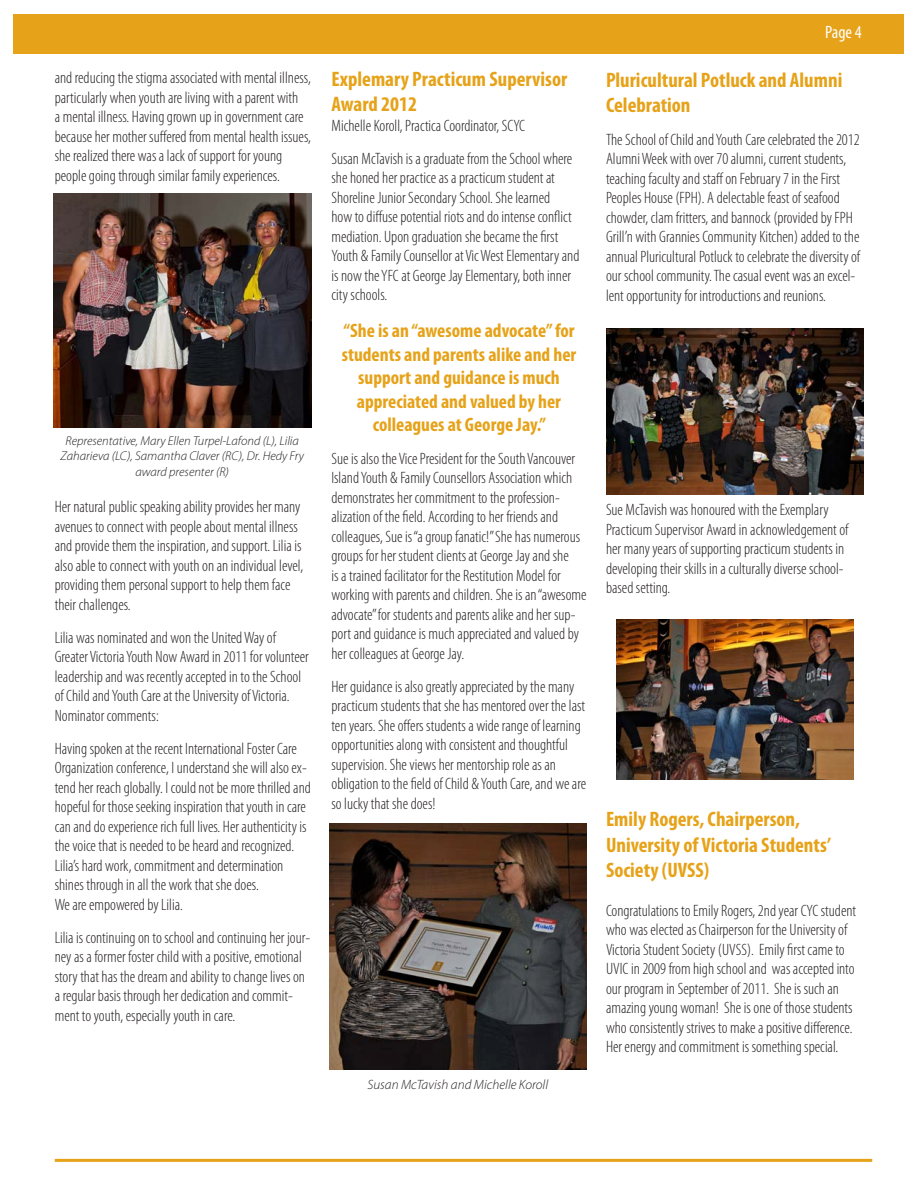
<style>
.page{position:relative;width:918px;height:1188px;background:#fff}
.page>*{position:absolute;margin:0;border:0;box-sizing:border-box;transform-origin:0 0}
.Paragraph_Style_2{font:700 condensed 21px/25.2px "Myriad Pro";color:#e6a218}
.Paragraph_Style_2-2{font:700 condensed 19.5px/23.4px "Myriad Pro";color:#e6a218;text-align:center}
.t1{font:condensed 18px "Myriad Pro";color:#fff}
.Paragraph_Style_1{font:300 condensed 16.5px/19.5px "Myriad Pro";color:#231f20}
.t2{font:italic 300 13.5px "Myriad Pro";color:#231f20}
.t3{font:italic 300 12.75px/15.8px "Myriad Pro";color:#231f20;text-align:center}
</style>
<div class="page">
<div style="left:14px;top:14px;width:890px;height:40px;background:#e6a218"></div>
<hr style="left:55px;top:1159px;width:817px;height:3px;background:#e6a218">
<img style="left:329px;top:824px;width:257px;height:246px">
<img style="left:607px;top:328px;width:256px;height:167px">
<img style="left:53px;top:193px;width:258px;height:235px">
<img style="left:616px;top:619px;width:238px;height:160px">
<p class="Paragraph_Style_1" style="left:55px;top:68px;width:258px">and reducing the stigma associated with mental illness, particularly when youth are living with a parent with<br>a mental illness. Having grown up in government care because her mother suffered from mental health issues, she realized there was a lack of support for young people going through similar family experiences.</p>
<p class="t3" style="left:61px;top:432px;width:245px">Representative, Mary Ellen Turpel-Lafond (L), Lilia<br>Zaharieva (LC), Samantha Claver (RC), Dr. Hedy Fry award presenter (R)</p>
<p class="Paragraph_Style_1" style="left:55px;top:497px;width:250px">Her natural public speaking ability provides her many avenues to connect with people about mental illness and provide them the inspiration, and support. Lilia is also able to connect with youth on an individual level, providing them personal support to help them face their challenges.</p>
<p class="Paragraph_Style_1" style="left:55px;top:627px;width:256px">Lilia was nominated and won the United Way of Greater Victoria Youth Now Award in 2011 for volunteer leadership and was recently accepted in to the School of Child and Youth Care at the University of Victoria.</p>
<p class="Paragraph_Style_1" style="left:55px;top:706px;width:106px">Nominator comments:</p>
<p class="Paragraph_Style_1" style="left:55px;top:739px;width:258px">Having spoken at the recent International Foster Care Organization conference, I understand she will also ex&shy;tend her reach globally. I could not be more thrilled and hopeful for those seeking inspiration that youth in care can and do experience rich full lives. Her authenticity is the voice that is needed to be heard and recognized.</p>
<p class="Paragraph_Style_1" style="left:55px;top:856px;width:230px">Lilia’s hard work, commitment and determination shines through in all the work that she does.</p>
<p class="Paragraph_Style_1" style="left:55px;top:895px;width:130px">We are empowered by Lilia.</p>
<p class="Paragraph_Style_1" style="left:55px;top:928px;width:257px">Lilia is continuing on to school and continuing her jour&shy;ney as a former foster child with a positive, emotional story that has the dream and ability to change lives on a regular basis through her dedication and commit&shy;ment to youth, especially youth in care.</p>
<p class="Paragraph_Style_2" style="left:332px;top:66px;width:237px">Explemary Practicum Supervisor<br>Award 2012</p>
<p class="Paragraph_Style_1" style="left:332px;top:116px;width:195px">Michelle Koroll, Practica Coordinator, SCYC</p>
<p class="Paragraph_Style_1" style="left:332px;top:149px;width:249px">Susan McTavish is a graduate from the School where she honed her practice as a practicum student at Shoreline Junior Secondary School. She learned<br>how to diffuse potential riots and do intense conflict mediation. Upon graduation she became the first Youth &amp; Family Counsellor at Vic West Elementary and is now the YFC at George Jay Elementary, both inner city schools.</p>
<p class="Paragraph_Style_2-2" style="left:342px;top:319px;width:236px">“She is an “awesome advocate” for students and parents alike and her support and guidance is much</p>
<p class="Paragraph_Style_2-2" style="left:357px;top:389px;width:206px">appreciated and valued by her</p>
<p class="Paragraph_Style_2-2" style="left:373px;top:412px;width:175px">colleagues at George Jay.”</p>
<p class="Paragraph_Style_1" style="left:332px;top:449px;width:257px">Sue is also the Vice President for the South Vancouver Island Youth &amp; Family Counsellors Association which demonstrates her commitment to the profession&shy;alization of the field. According to her friends and colleagues, Sue is “a group fanatic!” She has numerous groups for her student clients at George Jay and she<br>is a trained facilitator for the Restitution Model for working with parents and children. She is an “awesome advocate” for students and parents alike and her sup&shy;port and guidance is much appreciated and valued by her colleagues at George Jay.</p>
<p class="Paragraph_Style_1" style="left:332px;top:677px;width:256px">Her guidance is also greatly appreciated by the many practicum students that she has mentored over the last ten years. She offers students a wide range of learning opportunities along with consistent and thoughtful supervision. She views her mentorship role as an obligation to the field of Child &amp; Youth Care, and we are so lucky that she does!</p>
<p class="t2" style="left:368px;top:1076px;width:182px">Susan McTavish and Michelle Koroll</p>
<p class="t1" style="left:825px;top:21px;width:38px">Page 4</p>
<p class="Paragraph_Style_2" style="left:606px;top:67px;width:238px">Pluricultural Potluck and Alumni<br>Celebration</p>
<p class="Paragraph_Style_1" style="left:606px;top:130px;width:256px">The School of Child and Youth Care celebrated the 2012<br>Alumni Week with over 70 alumni, current students, teaching faculty and staff on February 7 in the First Peoples House (FPH). A delectable feast of seafood chowder, clam fritters, and bannock (provided by FPH Grill’n with Grannies Community Kitchen) added to the annual Pluricultural Potluck to celebrate the diversity of our school community. The casual event was an excel&shy;lent opportunity for introductions and reunions.</p>
<p class="Paragraph_Style_1" style="left:606px;top:500px;width:244px">Sue McTavish was honoured with the Exemplary Practicum Supervisor Award in acknowledgement of her many years of supporting practicum students in developing their skills in a culturally diverse school&shy;based setting.</p>
<p class="Paragraph_Style_2" style="left:606px;top:806px;width:196px">Emily Rogers, Chairperson,</p>
<p class="Paragraph_Style_2" style="left:606px;top:832px;width:227px">University of Victoria Students’<br>Society (UVSS)</p>
<p class="Paragraph_Style_1" style="left:606px;top:901px;width:252px">Congratulations to Emily Rogers, 2nd year CYC student who was elected as Chairperson for the University of Victoria Student Society (UVSS). Emily first came to UVIC in 2009 from high school and was accepted into our program in September of 2011. She is such an amazing young woman! She is one of those students who consistently strives to make a positive difference.<br>Her energy and commitment is something special.</p>
</div>
